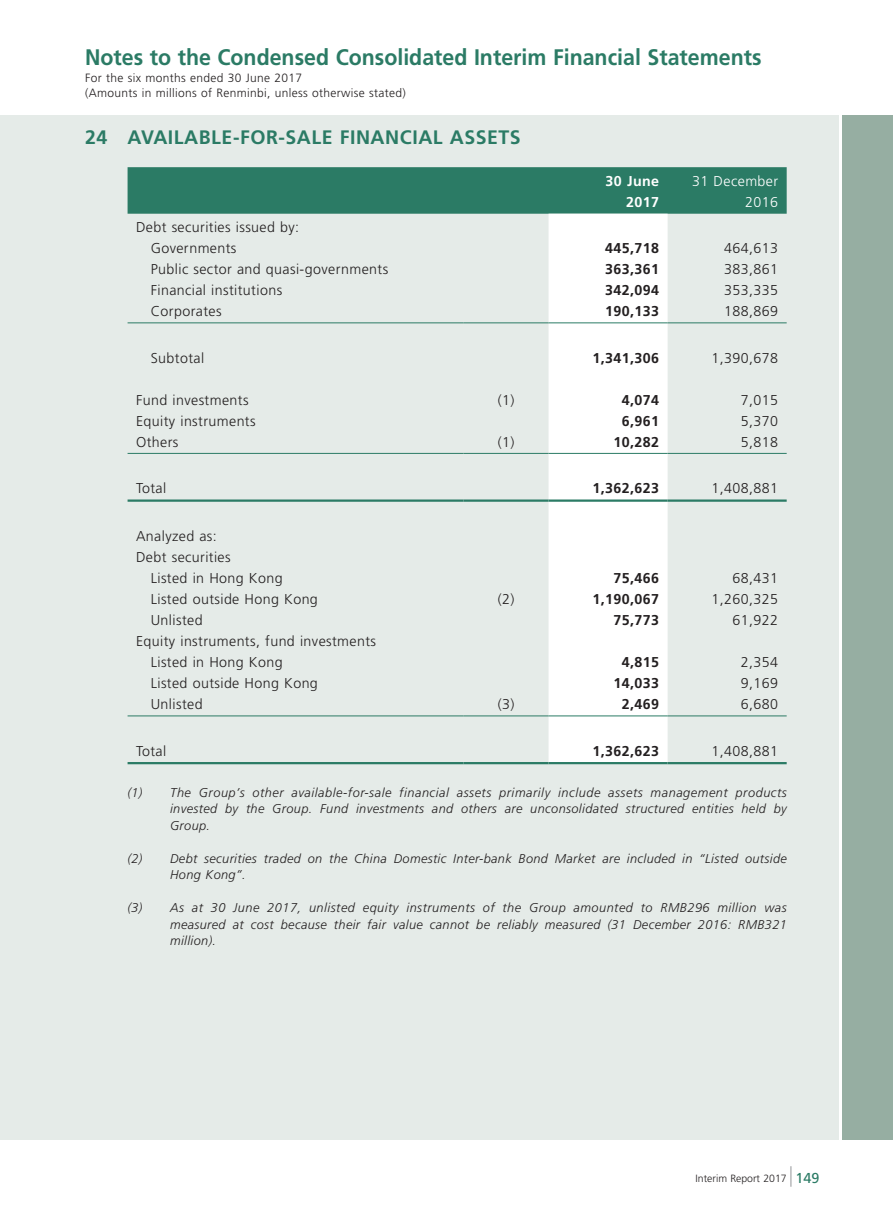
<style>
.page{position:relative;width:893px;height:1212px;background:#fff}
.page>*{position:absolute;margin:0;border:0;box-sizing:border-box;transform-origin:0 0}
.t1{font:700 22.5px "Frutiger LT Std";color:#2b7b65;scale:.95 1}
.t2{font:700 19.5px "Frutiger LT Std";letter-spacing:.03em;color:#2b7b65}
.t3{font:300 14.25px/21px "Frutiger LT Std";letter-spacing:.03em;color:#231f20}
.t4{font:700 14.25px "Frutiger LT Std";letter-spacing:.03em;color:#231f20}
.t5{font:300 14.25px/21px "Frutiger LT Std";letter-spacing:.03em;color:#fff;text-align:right}
.t6{font:700 14.25px/21px "Frutiger LT Std";letter-spacing:.03em;color:#fff;text-align:right}
.t7{font:italic 300 12.75px/16.5px "Frutiger LT Std";letter-spacing:.03em;color:#231f20;text-align:justify}
.t8{font:300 12px/15px "Frutiger LT Std";letter-spacing:.03em;color:#231f20}
.t9{font:300 10.5px "Frutiger LT Std";color:#231f20}
.s1{font-weight:400;font-size:14.4px;color:#2b7b65}
</style>
<div class="page">
<svg style="left:791px;top:1166px;width:1px;height:21px"></svg>
<div style="left:0;top:115px;width:838px;height:1025px;background:#e5ebe8"></div>
<div style="left:843px;top:115px;width:50px;height:1025px;background:#96aea2"></div>
<div style="left:128px;top:167px;width:659px;height:47px;background:#2b7b65"></div>
<div style="left:549px;top:214px;width:119px;height:548px;background:#fff"></div>
<hr style="left:128px;top:322px;width:335px;height:1px;background:#2b7b65">
<hr style="left:463px;top:322px;width:86px;height:1px;background:#2b7b65">
<hr style="left:549px;top:322px;width:119px;height:1px;background:#2b7b65">
<hr style="left:668px;top:322px;width:119px;height:1px;background:#2b7b65">
<hr style="left:128px;top:453px;width:335px;height:1px;background:#2b7b65">
<hr style="left:463px;top:453px;width:86px;height:1px;background:#2b7b65">
<hr style="left:549px;top:453px;width:119px;height:1px;background:#2b7b65">
<hr style="left:668px;top:453px;width:119px;height:1px;background:#2b7b65">
<hr style="left:128px;top:499px;width:335px;height:3px;background:#2b7b65">
<hr style="left:463px;top:499px;width:86px;height:3px;background:#2b7b65">
<hr style="left:549px;top:499px;width:119px;height:3px;background:#2b7b65">
<hr style="left:668px;top:499px;width:119px;height:3px;background:#2b7b65">
<hr style="left:128px;top:715px;width:335px;height:1px;background:#2b7b65">
<hr style="left:463px;top:715px;width:86px;height:1px;background:#2b7b65">
<hr style="left:549px;top:715px;width:119px;height:1px;background:#2b7b65">
<hr style="left:668px;top:715px;width:119px;height:1px;background:#2b7b65">
<hr style="left:128px;top:762px;width:335px;height:2px;background:#2b7b65">
<hr style="left:463px;top:762px;width:86px;height:2px;background:#2b7b65">
<hr style="left:549px;top:762px;width:119px;height:2px;background:#2b7b65">
<hr style="left:668px;top:762px;width:119px;height:2px;background:#2b7b65">
<h1 class="t1" style="left:85px;top:44px;width:714px">Notes to the Condensed Consolidated Interim Financial Statements</h1>
<p class="t8" style="left:85px;top:70px;width:322px">For the six months ended 30 June 2017<br>(Amounts in millions of Renminbi, unless otherwise stated)</p>
<h2 class="t2" style="left:85px;top:126px;width:437px">24 AVAILABLE-FOR-SALE FINANCIAL ASSETS</h2>
<p class="t3" style="left:151px;top:217px;width:150px;text-indent:-15px">Debt securities issued by:<br>Governments</p>
<p class="t6" style="left:606px;top:170px;width:55px">30 June<br>2017</p>
<p class="t5" style="left:692px;top:171px;width:87px">31 December<br>2016</p>
<p class="t4" style="left:605px;top:240px;width:55px">445,718</p>
<p class="t3" style="left:724px;top:238px;width:55px">464,613</p>
<p class="t3" style="left:151px;top:259px;width:239px">Public sector and quasi-governments</p>
<p class="t4" style="left:605px;top:261px;width:55px">363,361</p>
<p class="t3" style="left:724px;top:259px;width:55px">383,861</p>
<p class="t3" style="left:151px;top:280px;width:133px">Financial institutions</p>
<p class="t4" style="left:605px;top:282px;width:55px">342,094</p>
<p class="t3" style="left:724px;top:280px;width:55px">353,335</p>
<p class="t3" style="left:151px;top:301px;width:72px">Corporates</p>
<p class="t4" style="left:605px;top:303px;width:55px">190,133</p>
<p class="t3" style="left:724px;top:301px;width:55px">188,869</p>
<p class="t3" style="left:151px;top:348px;width:55px">Subtotal</p>
<p class="t4" style="left:593px;top:349px;width:68px">1,341,306</p>
<p class="t3" style="left:712px;top:348px;width:68px">1,390,678</p>
<p class="t3" style="left:136px;top:390px;width:114px">Fund investments</p>
<p class="t3" style="left:498px;top:390px;width:18px">(1)</p>
<p class="t4" style="left:622px;top:391px;width:39px">4,074</p>
<p class="t3" style="left:741px;top:390px;width:39px">7,015</p>
<p class="t3" style="left:136px;top:411px;width:121px">Equity instruments</p>
<p class="t4" style="left:622px;top:412px;width:39px">6,961</p>
<p class="t3" style="left:741px;top:411px;width:39px">5,370</p>
<p class="t3" style="left:136px;top:432px;width:44px">Others</p>
<p class="t3" style="left:498px;top:432px;width:18px">(1)</p>
<p class="t4" style="left:614px;top:433px;width:47px">10,282</p>
<p class="t3" style="left:741px;top:432px;width:39px">5,818</p>
<p class="t3" style="left:136px;top:478px;width:32px">Total</p>
<p class="t4" style="left:593px;top:480px;width:68px">1,362,623</p>
<p class="t3" style="left:712px;top:478px;width:68px">1,408,881</p>
<p class="t3" style="left:136px;top:526px;width:82px">Analyzed as:</p>
<p class="t3" style="left:136px;top:547px;width:96px">Debt securities</p>
<p class="t3" style="left:151px;top:568px;width:133px">Listed in Hong Kong</p>
<p class="t4" style="left:613px;top:570px;width:47px">75,466</p>
<p class="t3" style="left:733px;top:568px;width:47px">68,431</p>
<p class="t3" style="left:151px;top:589px;width:169px">Listed outside Hong Kong</p>
<p class="t3" style="left:498px;top:589px;width:18px">(2)</p>
<p class="t4" style="left:593px;top:591px;width:68px">1,190,067</p>
<p class="t3" style="left:712px;top:589px;width:68px">1,260,325</p>
<p class="t3" style="left:151px;top:610px;width:53px">Unlisted</p>
<p class="t4" style="left:613px;top:612px;width:47px">75,773</p>
<p class="t3" style="left:733px;top:610px;width:47px">61,922</p>
<p class="t3" style="left:151px;top:631px;width:227px;text-indent:-15px">Equity instruments, fund investments<br>Listed in Hong Kong</p>
<p class="t4" style="left:622px;top:654px;width:39px">4,815</p>
<p class="t3" style="left:741px;top:652px;width:39px">2,354</p>
<p class="t3" style="left:151px;top:673px;width:169px">Listed outside Hong Kong</p>
<p class="t4" style="left:613px;top:675px;width:47px">14,033</p>
<p class="t3" style="left:741px;top:673px;width:39px">9,169</p>
<p class="t3" style="left:151px;top:694px;width:53px">Unlisted</p>
<p class="t3" style="left:498px;top:694px;width:18px">(3)</p>
<p class="t4" style="left:622px;top:696px;width:39px">2,469</p>
<p class="t3" style="left:741px;top:694px;width:39px">6,680</p>
<p class="t3" style="left:136px;top:741px;width:32px">Total</p>
<p class="t4" style="left:593px;top:742px;width:68px">1,362,623</p>
<p class="t3" style="left:712px;top:741px;width:68px">1,408,881</p>
<p class="t7" style="left:170px;top:784px;width:618px;text-indent:-43px">(1) The Group’s other available-for-sale financial assets primarily include assets management products invested by the Group. Fund investments and others are unconsolidated structured entities held by Group.</p>
<p class="t7" style="left:170px;top:850px;width:618px;text-indent:-43px">(2) Debt securities traded on the China Domestic Inter-bank Bond Market are included in “Listed outside<br>Hong Kong”.</p>
<p class="t7" style="left:170px;top:900px;width:618px;text-indent:-43px">(3) As at 30 June 2017, unlisted equity instruments of the Group amounted to RMB296 million was measured at cost because their fair value cannot be reliably measured (31 December 2016: RMB321 million).</p>
<p class="t9" style="left:696px;top:1172px;width:125px">Interim Report 2017 <span class="s1">149</span></p>
</div>
